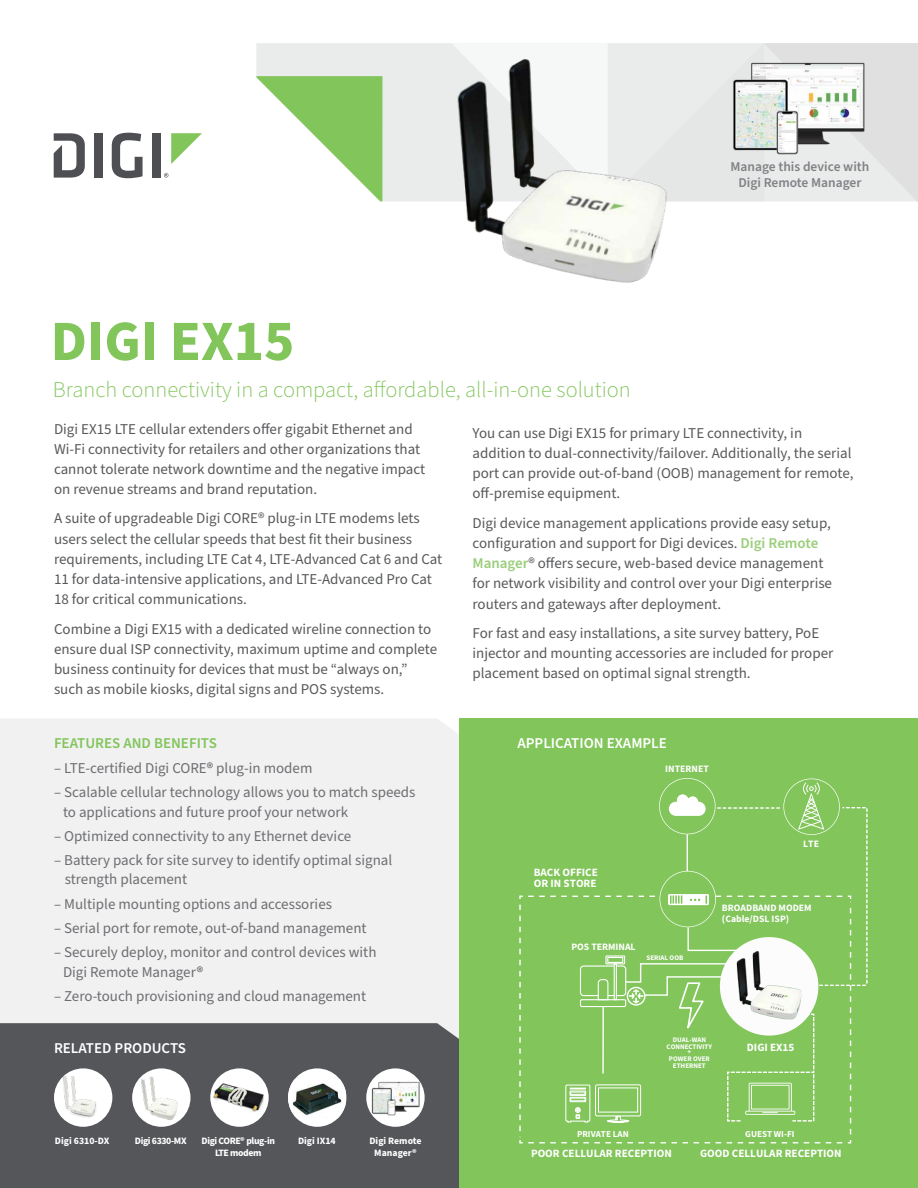
<style>
.page{position:relative;width:918px;height:1188px;background:#fff}
.page>*{position:absolute;margin:0;border:0;box-sizing:border-box;transform-origin:0 0}
.t1{font:700 57px "Source Sans Pro";color:#82c55b}
.Product_Description{font:300 22.5px "Source Sans Pro";color:#82c55b}
.Body_Copy{font:15px/20.2px "Source Sans Pro";color:#58595b}
.Bullets{font:15px/19.5px "Source Sans Pro";color:#6d6e71}
.t2{font:600 15px "Source Sans Pro";color:#fff}
.t3{font:600 15px "Source Sans Pro";color:#82c55b}
.t4{font:600 13.5px/16.5px "Source Sans Pro";color:#808285;text-align:center}
.t5{font:700 11.25px/11.2px "Source Sans Pro";color:#fff}
.t6{font:700 9.75px/11.2px "Source Sans Pro";color:#fff}
.t7{font:700 9.75px "Source Sans Pro";letter-spacing:-.04em;color:#fff}
.t8{font:700 9.15px "Source Sans Pro";color:#fff}
.t9{font:700 7.05px/7.1px "Source Sans Pro";color:#fff;text-align:center}
.s1{font-weight:600;color:#9bce7c}
.s2{color:#58595b}
</style>
<div class="page">
<div style="left:459px;top:718px;width:459px;height:470px;background:#82c55b"></div>
<div style="left:0;top:719px;width:459px;height:304px;background:#f1f1f2"></div>
<div style="left:0;top:1023px;width:459px;height:165px;background:#54565a"></div>
<div style="left:256px;top:43px;width:195px;height:158px;background:#eaebeb"></div>
<svg style="left:256px;top:76px;width:126px;height:125px"></svg>
<div style="left:451px;top:43px;width:467px;height:159px;background:#e5e6e6"></div>
<div style="left:94px;top:133px;width:8px;height:45px;background:#4e4f53"></div>
<svg style="left:112px;top:133px;width:31px;height:45px"></svg>
<div style="left:152px;top:133px;width:8px;height:45px;background:#4e4f53"></div>
<svg style="left:171px;top:133px;width:31px;height:31px"></svg>
<svg style="left:54px;top:133px;width:31px;height:45px"></svg>
<svg style="left:164px;top:173px;width:4px;height:5px"></svg>
<img style="left:731px;top:60px;width:135px;height:96px">
<div style="left:54px;top:1068px;width:58px;height:59px;background:#fff;border-radius:50%"></div>
<img style="left:62px;top:1075px;width:34px;height:43px">
<div style="left:210px;top:1068px;width:59px;height:59px;background:#fff;border-radius:50%"></div>
<img style="left:210px;top:1081px;width:58px;height:33px">
<div style="left:132px;top:1068px;width:59px;height:59px;background:#fff;border-radius:50%"></div>
<img style="left:141px;top:1075px;width:37px;height:45px">
<svg style="left:519px;top:778px;width:349px;height:365px"></svg>
<div style="left:614px;top:963px;width:3px;height:37px;border:1px solid #fff"></div>
<div style="left:605px;top:955px;width:20px;height:9px;border:1px solid #fff"></div>
<div style="left:607px;top:957px;width:16px;height:6px;border:1px solid #fff"></div>
<div style="left:580px;top:999px;width:46px;height:8px;border:1px solid #fff"></div>
<img style="left:438px;top:50px;width:244px;height:233px">
<svg style="left:366px;top:1068px;width:59px;height:59px"></svg>
<div style="left:288px;top:1068px;width:58px;height:59px;background:#fff;border-radius:50%"></div>
<img style="left:288px;top:1079px;width:58px;height:40px">
<img style="left:372px;top:1082px;width:47px;height:34px">
<p class="t1" style="left:51px;top:302px;width:245px">DIGI EX15</p>
<p class="t4" style="left:731px;top:158px;width:140px">Manage this device with<br>Digi Remote Manager</p>
<p class="Product_Description" style="left:53px;top:374px;width:579px">Branch connectivity in a compact, affordable, all-in-one solution</p>
<p class="Body_Copy" style="left:54px;top:419px;width:373px">Digi EX15 LTE cellular extenders offer gigabit Ethernet and Wi-Fi connectivity for retailers and other organizations that cannot tolerate network downtime and the negative impact on revenue streams and brand reputation.</p>
<p class="Body_Copy" style="left:54px;top:509px;width:390px">A suite of upgradeable Digi CORE® plug-in LTE modems lets users select the cellular speeds that best fit their business requirements, including LTE Cat 4, LTE-Advanced Cat 6 and Cat 11 for data-intensive applications, and LTE-Advanced Pro Cat 18 for critical communications.</p>
<p class="Body_Copy" style="left:54px;top:619px;width:385px">Combine a Digi EX15 with a dedicated wireline connection to ensure dual ISP connectivity, maximum uptime and complete business continuity for devices that must be “always on,” such as mobile kiosks, digital signs and POS systems.</p>
<p class="Body_Copy" style="left:472px;top:423px;width:383px">You can use Digi EX15 for primary LTE connectivity, in addition to dual-connectivity/failover. Additionally, the serial port can provide out-of-band (OOB) management for remote, off-premise equipment.</p>
<p class="Body_Copy" style="left:472px;top:513px;width:361px">Digi device management applications provide easy setup, configuration and support for Digi devices. <span class="s1">Digi Remote Manager</span>® offers secure, web-based device management for network visibility and control over your Digi enterprise routers and gateways after deployment.</p>
<p class="Body_Copy" style="left:472px;top:623px;width:362px">For fast and easy installations, a site survey battery, PoE injector and mounting accessories are included for proper placement based on optimal signal strength.</p>
<p class="t3" style="left:54px;top:733px;width:164px">FEATURES AND BENEFITS</p>
<p class="Bullets" style="left:54px;top:759px;width:260px">– LTE-certified Digi CORE<span class="s2">®</span> plug-in modem</p>
<p class="Bullets" style="left:63px;top:783px;width:354px;text-indent:-9px">– Scalable cellular technology allows you to match speeds to applications and future proof your network</p>
<p class="Bullets" style="left:54px;top:827px;width:299px">– Optimized connectivity to any Ethernet device</p>
<p class="Bullets" style="left:65px;top:851px;width:329px;text-indent:-11px">– Battery pack for site survey to identify optimal signal strength placement</p>
<p class="Bullets" style="left:54px;top:894px;width:280px">– Multiple mounting options and accessories</p>
<p class="Bullets" style="left:54px;top:918px;width:314px">– Serial port for remote, out-of-band management</p>
<p class="Bullets" style="left:63px;top:942px;width:315px;line-height:20.2px;text-indent:-9px">– Securely deploy, monitor and control devices with<br>Digi Remote Manager<span class="s2">®</span></p>
<p class="Bullets" style="left:54px;top:987px;width:314px">– Zero-touch provisioning and cloud management</p>
<p class="t2" style="left:518px;top:733px;width:151px">APPLICATION EXAMPLE</p>
<p class="t6" style="left:665px;top:763px;width:45px">INTERNET</p>
<p class="t5" style="left:534px;top:867px;width:66px">BACK OFFICE<br>OR IN STORE</p>
<p class="t6" style="left:571px;top:941px;width:66px">POS TERMINAL</p>
<p class="t9" style="left:646px;top:954px;width:38px">SERIAL OOB</p>
<p class="t6" style="left:803px;top:838px;width:17px">LTE</p>
<p class="t6" style="left:722px;top:902px;width:91px">BROADBAND MODEM (Cable/DSL ISP)</p>
<p class="t2" style="left:54px;top:1038px;width:134px">RELATED PRODUCTS</p>
<p class="t9" style="left:667px;top:1036px;width:47px">DUAL-WAN<br>CONNECTIVITY</p>
<p class="t9" style="left:669px;top:1048px;width:42px">+<br>POWER OVER<br>ETHERNET</p>
<p class="t5" style="left:747px;top:1041px;width:49px">DIGI EX15</p>
<p class="t6" style="left:55px;top:1135px;width:56px">Digi 6310-DX</p>
<p class="t7" style="left:135px;top:1134px;width:53px">Digi 6330-MX</p>
<p class="t7" style="left:202px;top:1134px;width:75px">Digi CORE® plug-in</p>
<p class="t7" style="left:215px;top:1146px;width:48px">LTE modem</p>
<p class="t6" style="left:298px;top:1135px;width:39px">Digi IX14</p>
<p class="t6" style="left:369px;top:1135px;width:54px;line-height:12px;text-align:center">Digi Remote<br>Manager®</p>
<p class="t8" style="left:577px;top:1128px;width:53px">PRIVATE LAN</p>
<p class="t8" style="left:745px;top:1128px;width:51px">GUEST WI-FI</p>
<p class="t5" style="left:531px;top:1148px;width:142px">POOR CELLULAR RECEPTION</p>
<p class="t5" style="left:700px;top:1148px;width:143px">GOOD CELLULAR RECEPTION</p>
</div>
